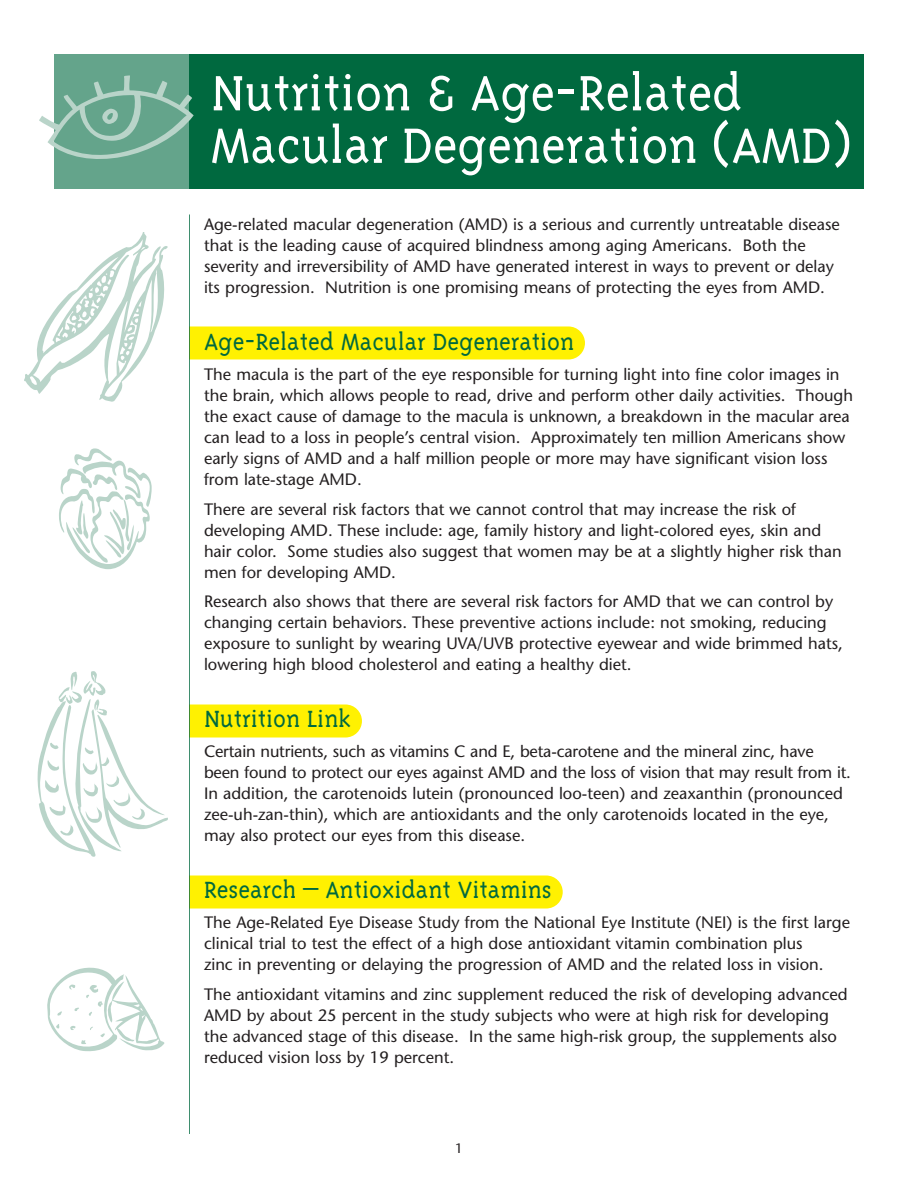
<style>
.page{position:relative;width:918px;height:1188px;background:#fff}
.page>*{position:absolute;margin:0;border:0;box-sizing:border-box;transform-origin:0 0}
.t1{font:300 57px/52.5px "Triplex Serif";letter-spacing:-.005em;color:#fff}
.t2{font:300 27px "Triplex Serif";color:#00693f}
.t3{font:16.5px/21px "Stone Sans";color:#231f20}
.t4{font:13.5px "Stone Sans";color:#231f20}
</style>
<div class="page">
<div style="left:149px;top:326px;width:436px;height:33px;background:#fff101;border-radius:16px"></div>
<div style="left:127px;top:876px;width:436px;height:33px;background:#fff101;border-radius:16px"></div>
<div style="left:169px;top:705px;width:193px;height:33px;background:#fff101;border-radius:16px"></div>
<div style="left:54px;top:54px;width:810px;height:135px;background:#00693f"></div>
<hr style="left:188px;top:214px;width:2px;height:920px;background:#00693f">
<div style="left:54px;top:54px;width:135px;height:135px;background:#64a48b"></div>
<svg style="left:39px;top:76px;width:155px;height:83px"></svg>
<div style="left:7px;top:209px;width:182px;height:935px;background:#fff"></div>
<svg style="left:24px;top:232px;width:144px;height:170px"></svg>
<svg style="left:59px;top:448px;width:93px;height:121px"></svg>
<svg style="left:38px;top:671px;width:130px;height:186px"></svg>
<svg style="left:47px;top:968px;width:117px;height:83px"></svg>
<h1 class="t1" style="left:211px;top:70px;width:642px">Nutrition &amp; Age-Related<br>Macular Degeneration (AMD)</h1>
<p class="t3" style="left:204px;top:215px;width:637px">Age-related macular degeneration (AMD) is a serious and currently untreatable disease that is the leading cause of acquired blindness among aging Americans. Both the severity and irreversibility of AMD have generated interest in ways to prevent or delay its progression. Nutrition is one promising means of protecting the eyes from AMD.</p>
<h2 class="t2" style="left:204px;top:330px;width:372px">Age-Related Macular Degeneration</h2>
<p class="t3" style="left:204px;top:365px;width:651px">The macula is the part of the eye responsible for turning light into fine color images in the brain, which allows people to read, drive and perform other daily activities. Though the exact cause of damage to the macula is unknown, a breakdown in the macular area can lead to a loss in people’s central vision. Approximately ten million Americans show early signs of AMD and a half million people or more may have significant vision loss from late-stage AMD.</p>
<p class="t3" style="left:204px;top:500px;width:639px">There are several risk factors that we cannot control that may increase the risk of developing AMD. These include: age, family history and light-colored eyes, skin and hair color. Some studies also suggest that women may be at a slightly higher risk than men for developing AMD.</p>
<p class="t3" style="left:204px;top:593px;width:640px">Research also shows that there are several risk factors for AMD that we can control by changing certain behaviors. These preventive actions include: not smoking, reducing exposure to sunlight by wearing UVA/UVB protective eyewear and wide brimmed hats, lowering high blood cholesterol and eating a healthy diet.</p>
<h2 class="t2" style="left:204px;top:708px;width:148px">Nutrition Link</h2>
<p class="t3" style="left:204px;top:743px;width:648px">Certain nutrients, such as vitamins C and E, beta-carotene and the mineral zinc, have been found to protect our eyes against AMD and the loss of vision that may result from it.<br>In addition, the carotenoids lutein (pronounced loo-teen) and zeaxanthin (pronounced zee-uh-zan-thin), which are antioxidants and the only carotenoids located in the eye, may also protect our eyes from this disease.</p>
<h2 class="t2" style="left:204px;top:879px;width:349px">Research – Antioxidant Vitamins</h2>
<p class="t3" style="left:204px;top:914px;width:648px">The Age-Related Eye Disease Study from the National Eye Institute (NEI) is the first large clinical trial to test the effect of a high dose antioxidant vitamin combination plus<br>zinc in preventing or delaying the progression of AMD and the related loss in vision.</p>
<p class="t3" style="left:204px;top:986px;width:645px">The antioxidant vitamins and zinc supplement reduced the risk of developing advanced AMD by about 25 percent in the study subjects who were at high risk for developing the advanced stage of this disease. In the same high-risk group, the supplements also reduced vision loss by 19 percent.</p>
<p class="t4" style="left:455px;top:1143px;width:9px">1</p>
</div>
